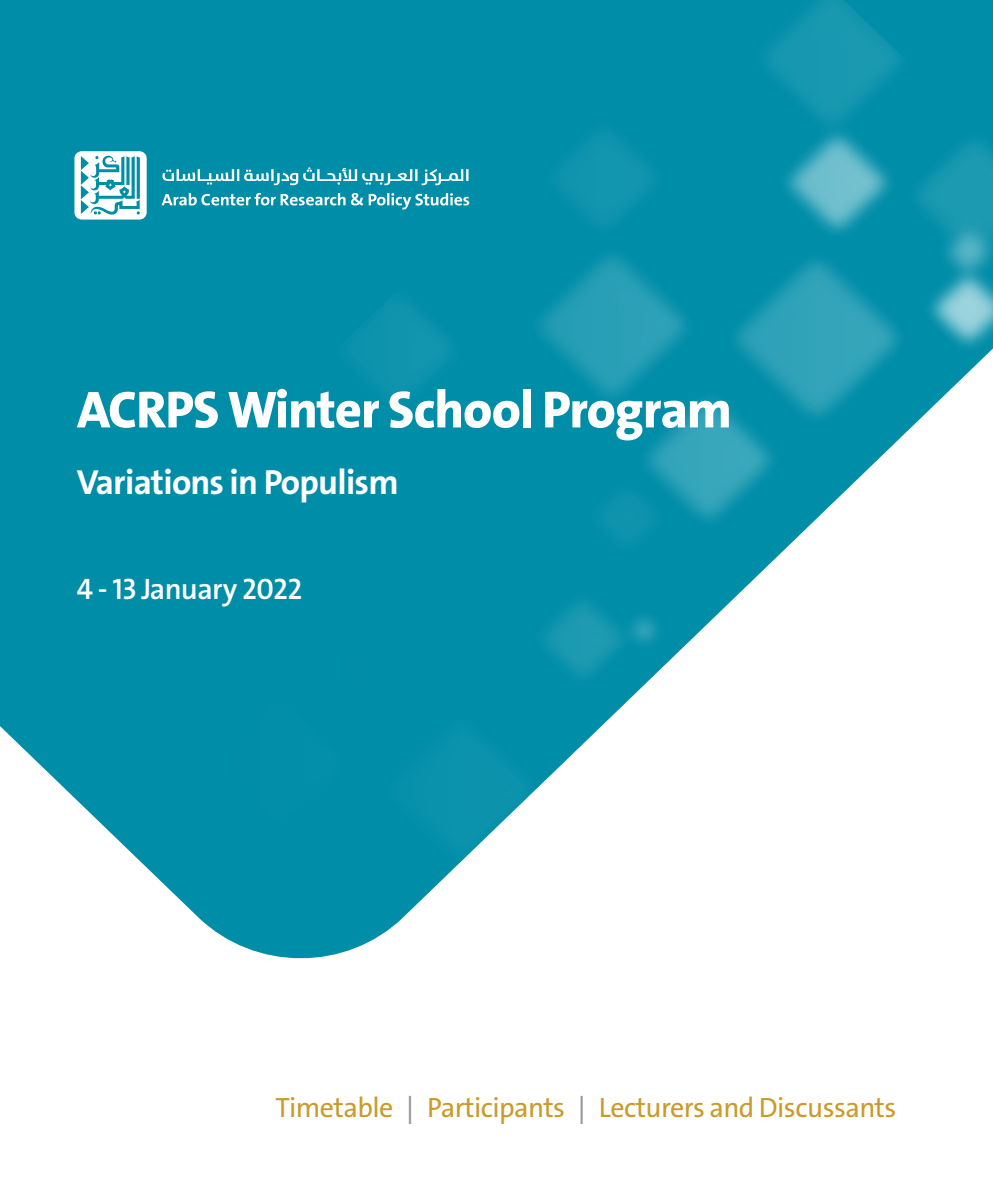
<style>
.page{position:relative;width:993px;height:1191px;background:#fff}
.page>*{position:absolute;margin:0;border:0;box-sizing:border-box;transform-origin:0 0}
.t1{font:800 52.5px "Bahij The Sans Arabic";letter-spacing:-.02em;color:#fff}
.t2{font:700 35px "Bahij The Sans Arabic";letter-spacing:-.02em;color:#fff}
.t3{font:600 29.75px "Bahij The Sans Arabic";letter-spacing:-.02em;color:#fff}
.t4{font:28px "Bahij The Sans Arabic";letter-spacing:-.02em;color:#cb9b2a}
.s1{color:#939598}
</style>
<div class="page">
<img style="left:0;top:0;width:992px;height:959px">
<svg style="left:74px;top:151px;width:395px;height:68px"></svg>
<h1 class="t1" style="left:77px;top:378px;width:656px">ACRPS Winter School Program</h1>
<p class="t2" style="left:77px;top:461px;width:323px">Variations in Populism</p>
<p class="t3" style="left:77px;top:565px;width:227px">4 - 13 January 2022</p>
<p class="t4" style="left:275px;top:1084px;width:622px">Timetable <span class="s1">|</span> Participants <span class="s1">|</span> Lecturers and Discussants</p>
</div>
